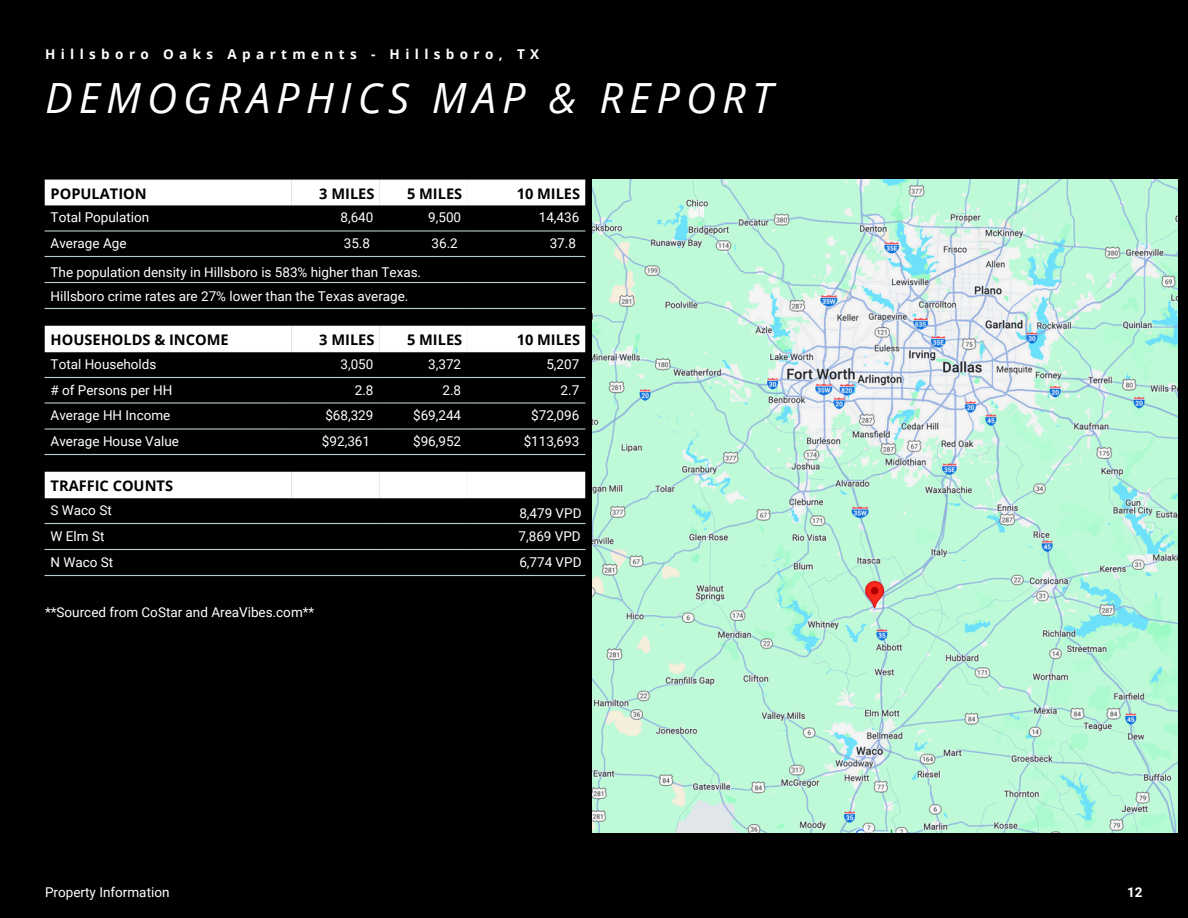
<style>
.page{position:relative;width:1188px;height:918px;background:#000}
.page>*{position:absolute;margin:0;border:0;box-sizing:border-box;transform-origin:0 0}
.t1{font:italic 41.7px "Open Sans";letter-spacing:.145em;color:#fff}
.t2{font:700 14.7px "Open Sans";color:#000}
.t3{font:13.5px/25.8px "Roboto";color:#fff}
.t4{font:700 13.5px "Open Sans";letter-spacing:.4em;color:#fff}
.t5{font:700 13.5px "Roboto";color:#fff}
</style>
<div class="page">
<img style="left:44px;top:179px;width:542px;height:27px">
<img style="left:44px;top:230px;width:542px;height:2px">
<img style="left:44px;top:255px;width:542px;height:3px">
<img style="left:44px;top:281px;width:542px;height:3px">
<img style="left:44px;top:307px;width:542px;height:3px">
<img style="left:44px;top:325px;width:542px;height:28px">
<img style="left:44px;top:376px;width:542px;height:3px">
<img style="left:44px;top:402px;width:542px;height:2px">
<img style="left:44px;top:428px;width:542px;height:2px">
<img style="left:44px;top:453px;width:542px;height:3px">
<img style="left:44px;top:471px;width:542px;height:28px">
<img style="left:44px;top:522px;width:542px;height:3px">
<img style="left:44px;top:548px;width:542px;height:3px">
<img style="left:44px;top:574px;width:542px;height:3px">
<img style="left:592px;top:180px;width:585px;height:652px">
<p class="t4" style="left:45px;top:45px;width:496px">Hillsboro Oaks Apartments - Hillsboro, TX</p>
<h2 class="t1" style="left:45px;top:69px;width:729px">DEMOGRAPHICS MAP &amp; REPORT</h2>
<p class="t2" style="left:51px;top:183px;width:98px">POPULATION</p>
<p class="t2" style="left:319px;top:183px;width:57px">3 MILES</p>
<p class="t2" style="left:407px;top:183px;width:57px">5 MILES</p>
<p class="t2" style="left:517px;top:183px;width:65px">10 MILES</p>
<h1 class="t3" style="left:51px;top:205px;width:100px">Total Population<br>Average Age</h1>
<p class="t3" style="left:341px;top:205px;width:34px">8,640<br>35.8</p>
<p class="t3" style="left:428px;top:205px;width:34px">9,500<br>36.2</p>
<p class="t3" style="left:539px;top:205px;width:42px;text-align:center">14,436<br>37.8</p>
<p class="t3" style="left:51px;top:260px;width:372px">The population density in Hillsboro is 583% higher than Texas.</p>
<p class="t3" style="left:51px;top:284px;width:359px">Hillsboro crime rates are 27% lower than the Texas average.</p>
<h1 class="t2" style="left:51px;top:329px;width:180px">HOUSEHOLDS &amp; INCOME</h1>
<p class="t2" style="left:319px;top:329px;width:57px">3 MILES</p>
<h2 class="t2" style="left:407px;top:329px;width:57px">5 MILES</h2>
<h2 class="t2" style="left:517px;top:329px;width:65px">10 MILES</h2>
<h1 class="t3" style="left:51px;top:351px;width:107px">Total Households</h1>
<h1 class="t3" style="left:51px;top:377px;width:130px"># of Persons per HH<br>Average HH Income<br>Average House Value</h1>
<p class="t3" style="left:341px;top:351px;width:34px">3,050</p>
<p class="t3" style="left:322px;top:377px;width:53px;text-align:justify;text-indent:33px">2.8 $68,329 $92,361</p>
<p class="t3" style="left:428px;top:351px;width:34px">3,372</p>
<p class="t3" style="left:413px;top:377px;width:50px;text-align:justify;text-indent:29px">2.8 $69,244 $96,952</p>
<p class="t3" style="left:546px;top:351px;width:34px">5,207</p>
<p class="t3" style="left:524px;top:377px;width:57px;text-align:right">2.7 $72,096 $113,693</p>
<p class="t2" style="left:51px;top:476px;width:124px">TRAFFIC COUNTS</p>
<p class="t3" style="left:51px;top:497px;width:63px">S Waco St</p>
<p class="t3" style="left:51px;top:523px;width:55px">W Elm St</p>
<p class="t3" style="left:51px;top:549px;width:64px">N Waco St</p>
<p class="t3" style="left:519px;top:500px;width:64px">8,479 VPD</p>
<p class="t3" style="left:519px;top:523px;width:64px">7,869 VPD</p>
<p class="t3" style="left:519px;top:549px;width:64px">6,774 VPD</p>
<p class="t3" style="left:45px;top:599px;width:271px">**Sourced from CoStar and AreaVibes.com**</p>
<h1 class="t3" style="left:45px;top:880px;width:126px">Property Information</h1>
<p class="t5" style="left:1127px;top:885px;width:17px">12</p>
</div>
